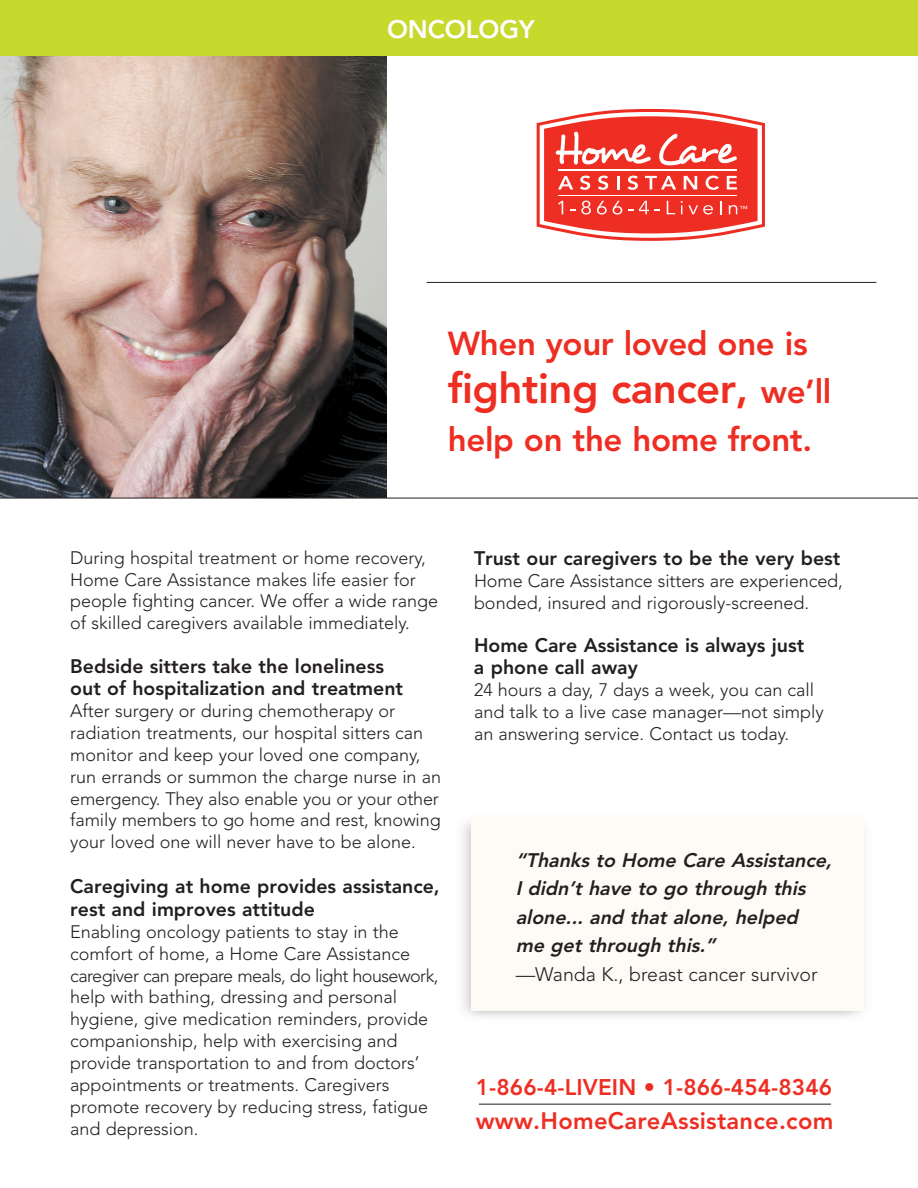
<style>
.page{position:relative;width:918px;height:1188px;background:#fff}
.page>*{position:absolute;margin:0;border:0;box-sizing:border-box;transform-origin:0 0}
.t1{font:800 42px "Avenir";letter-spacing:-.01em;color:#ee2e22}
.t2{font:800 33px "Avenir";letter-spacing:-.01em;color:#ee2e22}
.t3{font:800 25.2px "Avenir";letter-spacing:-.005em;color:#fff}
.t4{font:800 23.7px "Avenir";letter-spacing:.01em;color:#ee2e22}
.t5{font:800 22.5px "Avenir";letter-spacing:.005em;color:#ee2e22}
.t6{font:800 19.5px/22.2px "Avenir";color:#231f20}
.t7{font:italic 800 19.5px/28.5px "Avenir";color:#231f20}
.t8{font:300 19.5px "Avenir";color:#231f20}
.t9{font:300 18px/21.9px "Avenir";color:#231f20}
.s1{font-size:33px}
</style>
<div class="page">
<img style="left:0;top:55px;width:387px;height:443px">
<div style="left:472px;top:815px;width:392px;height:196px;background:#fefbf6"></div>
<div style="left:0;top:0;width:918px;height:55px;background:#c6d92d"></div>
<hr style="left:479px;top:1104px;width:352px;height:1px;background:#231f20">
<svg style="left:537px;top:109px;width:228px;height:132px"></svg>
<hr style="left:0;top:498px;width:918px;height:1px;background:#231f20">
<hr style="left:427px;top:282px;width:449px;height:1px;background:#231f20">
<h3 class="t3" style="left:387px;top:19px;width:149px">ONCOLOGY</h3>
<h2 class="t2" style="left:448px;top:330px;width:361px">When your loved one is</h2>
<h1 class="t1" style="left:448px;top:371px;width:385px">fighting cancer, <span class="s1">we’ll</span></h1>
<h2 class="t2" style="left:448px;top:426px;width:366px">help on the home front.</h2>
<p class="t9" style="left:70px;top:548px;width:370px">During hospital treatment or home recovery, Home Care Assistance makes life easier for people fighting cancer. We offer a wide range of skilled caregivers available immediately.</p>
<p class="t6" style="left:70px;top:657px;width:334px">Bedside sitters take the loneliness out of hospitalization and treatment</p>
<p class="t9" style="left:70px;top:701px;width:372px">After surgery or during chemotherapy or radiation treatments, our hospital sitters can monitor and keep your loved one company, run errands or summon the charge nurse in an emergency. They also enable you or your other family members to go home and rest, knowing your loved one will never have to be alone.</p>
<p class="t6" style="left:70px;top:876px;width:371px;line-height:23.1px">Caregiving at home provides assistance, rest and improves attitude</p>
<p class="t9" style="left:70px;top:922px;width:370px">Enabling oncology patients to stay in the comfort of home, a Home Care Assistance caregiver can prepare meals, do light housework, help with bathing, dressing and personal hygiene, give medication reminders, provide companionship, help with exercising and provide transportation to and from doctors’ appointments or treatments. Caregivers promote recovery by reducing stress, fatigue and depression.</p>
<p class="t6" style="left:474px;top:549px;width:368px">Trust our caregivers to be the very best</p>
<p class="t9" style="left:474px;top:571px;width:370px">Home Care Assistance sitters are experienced, bonded, insured and rigorously-screened.</p>
<p class="t6" style="left:474px;top:636px;width:332px">Home Care Assistance is always just a phone call away</p>
<p class="t9" style="left:474px;top:681px;width:351px">24 hours a day, 7 days a week, you can call and talk to a live case manager—not simply an answering service. Contact us today.</p>
<p class="t7" style="left:516px;top:848px;width:322px">“Thanks to Home Care Assistance,<br>I didn’t have to go through this alone... and that alone, helped me get through this.”</p>
<p class="t8" style="left:516px;top:966px;width:303px">—Wanda K., breast cancer survivor</p>
<p class="t5" style="left:476px;top:1078px;width:358px">1-866-4-LIVEIN • 1-866-454-8346</p>
<h3 class="t4" style="left:476px;top:1111px;width:359px">www.HomeCareAssistance.com</h3>
</div>
